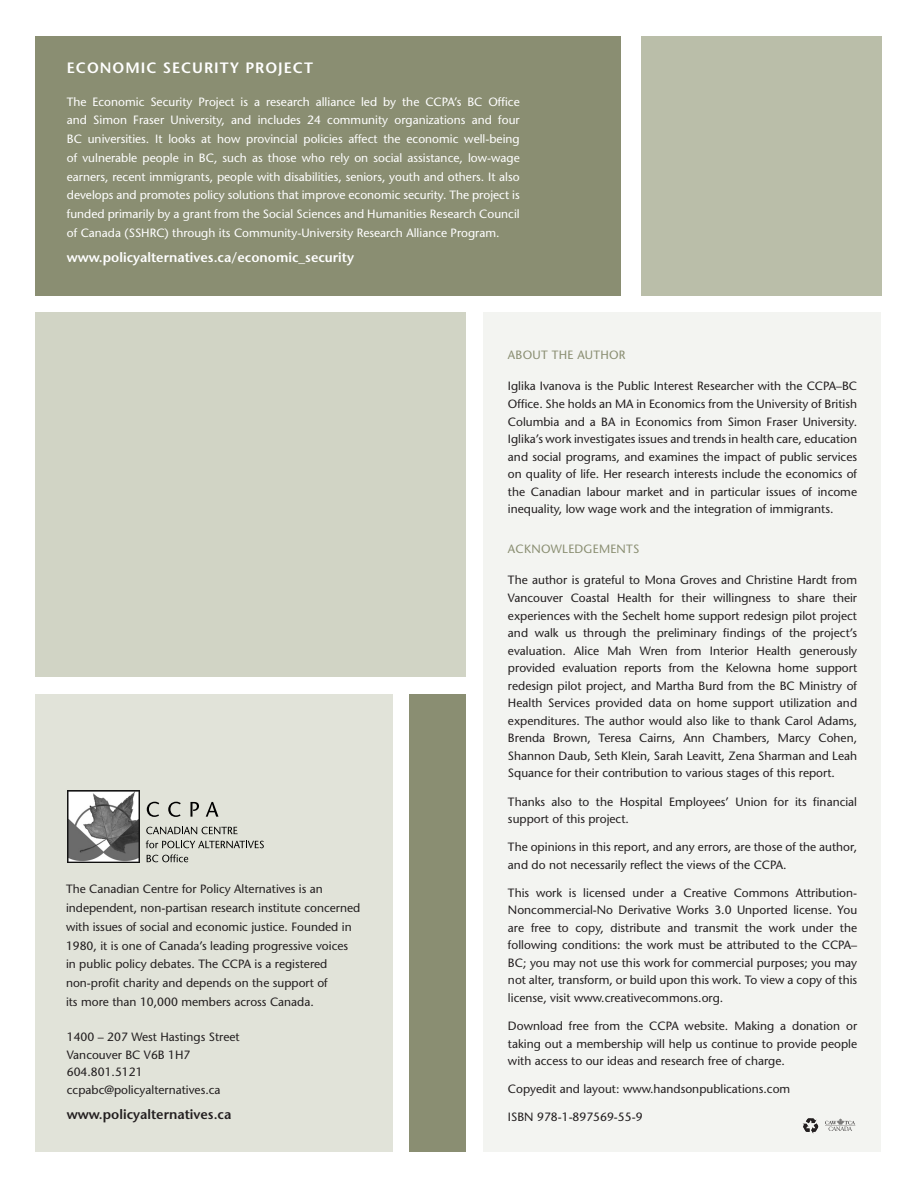
<style>
.page{position:relative;width:918px;height:1188px;background:#fff}
.page>*{position:absolute;margin:0;border:0;box-sizing:border-box;transform-origin:0 0}
.head_2__head_3{font:600 15px "Stone Sans";letter-spacing:.065em;color:#fff}
.back_page_web_addres{font:600 13.5px "Stone Sans";color:#fff}
.back_page_web_addres-2{font:600 13.5px "Stone Sans";color:#231f20}
.pub_info_body{font:12px/17.5px "Stone Sans";color:#231f20;text-align:justify}
.back_page_text{font:12px/18.8px "Stone Sans";color:#fff;text-align:justify}
.head_2__head_3-2{font:12px/18.8px "Stone Sans";color:#231f20}
.back_page_address{font:12px "Stone Sans";color:#231f20}
.pub_info_subhead{font:12px "Stone Sans";letter-spacing:.02em;color:#8a8e72}
</style>
<div class="page">
<div style="left:35px;top:694px;width:358px;height:458px;background:#e1e3d9"></div>
<svg style="left:147px;top:802px;width:12px;height:15px"></svg>
<svg style="left:168px;top:802px;width:13px;height:15px"></svg>
<svg style="left:190px;top:802px;width:9px;height:15px"></svg>
<svg style="left:206px;top:802px;width:12px;height:15px"></svg>
<svg style="left:146px;top:827px;width:92px;height:7px"></svg>
<svg style="left:146px;top:840px;width:118px;height:8px"></svg>
<svg style="left:147px;top:854px;width:41px;height:8px"></svg>
<img style="left:67px;top:790px;width:72px;height:72px">
<div style="left:35px;top:313px;width:431px;height:364px;background:#d1d4c5"></div>
<div style="left:484px;top:313px;width:397px;height:839px;background:#f3f4f1"></div>
<div style="left:35px;top:36px;width:586px;height:260px;background:#8a8e72"></div>
<div style="left:410px;top:694px;width:56px;height:458px;background:#8a8e72"></div>
<svg style="left:825px;top:1118px;width:30px;height:13px"></svg>
<svg style="left:803px;top:1118px;width:16px;height:16px"></svg>
<div style="left:641px;top:36px;width:241px;height:260px;background:#babea9"></div>
<p class="head_2__head_3" style="left:67px;top:59px;width:248px">ECONOMIC SECURITY PROJECT</p>
<p class="back_page_text" style="left:67px;top:92px;width:454px">The Economic Security Project is a research alliance led by the CCPA’s BC Office and Simon Fraser University, and includes 24 community organizations and four BC universities. It looks at how provincial policies affect the economic well-being of vulnerable people in BC, such as those who rely on social assistance, low-wage earners, recent immigrants, people with disabilities, seniors, youth and others. It also develops and promotes policy solutions that improve economic security. The project is funded primarily by a grant from the Social Sciences and Humanities Research Council of Canada (SSHRC) through its Community-University Research Alliance Program.</p>
<p class="back_page_web_addres" style="left:67px;top:249px;width:289px">www.policyalternatives.ca/economic_security</p>
<p class="head_2__head_3-2" style="left:66px;top:880px;width:296px">The Canadian Centre for Policy Alternatives is an independent, non-partisan research institute concerned with issues of social and economic justice. Founded in 1980, it is one of Canada’s leading progressive voices in public policy debates. The CCPA is a registered non-profit charity and depends on the support of<br>its more than 10,000 members across Canada.</p>
<p class="back_page_address" style="left:67px;top:1030px;width:174px">1400 – 207 West Hastings Street</p>
<p class="back_page_address" style="left:67px;top:1047px;width:125px">Vancouver BC V6B 1H7</p>
<p class="back_page_address" style="left:67px;top:1065px;width:77px">604.801.5121</p>
<p class="back_page_address" style="left:67px;top:1082px;width:155px">ccpabc@policyalternatives.ca</p>
<p class="back_page_web_addres-2" style="left:67px;top:1106px;width:166px">www.policyalternatives.ca</p>
<p class="pub_info_subhead" style="left:508px;top:348px;width:119px">ABOUT THE AUTHOR</p>
<p class="pub_info_body" style="left:508px;top:377px;width:351px">Iglika Ivanova is the Public Interest Researcher with the CCPA–BC Office. She holds an MA in Economics from the University of British Columbia and a BA in Economics from Simon Fraser University.<br>Iglika’s work investigates issues and trends in health care, education and social programs, and examines the impact of public services on quality of life. Her research interests include the economics of the Canadian labour market and in particular issues of income inequality, low wage work and the integration of immigrants.</p>
<p class="pub_info_subhead" style="left:508px;top:542px;width:133px">ACKNOWLEDGEMENTS</p>
<p class="pub_info_body" style="left:508px;top:571px;width:351px">The author is grateful to Mona Groves and Christine Hardt from Vancouver Coastal Health for their willingness to share their experiences with the Sechelt home support redesign pilot project and walk us through the preliminary findings of the project’s evaluation. Alice Mah Wren from Interior Health generously provided evaluation reports from the Kelowna home support redesign pilot project, and Martha Burd from the BC Ministry of Health Services provided data on home support utilization and expenditures. The author would also like to thank Carol Adams, Brenda Brown, Teresa Cairns, Ann Chambers, Marcy Cohen, Shannon Daub, Seth Klein, Sarah Leavitt, Zena Sharman and Leah Squance for their contribution to various stages of this report.</p>
<p class="pub_info_body" style="left:508px;top:792px;width:351px">Thanks also to the Hospital Employees’ Union for its financial support of this project.</p>
<p class="pub_info_body" style="left:508px;top:838px;width:351px">The opinions in this report, and any errors, are those of the author, and do not necessarily reflect the views of the CCPA.</p>
<p class="pub_info_body" style="left:508px;top:884px;width:351px">This work is licensed under a Creative Commons Attribution-Noncommercial-No Derivative Works 3.0 Unported license. You are free to copy, distribute and transmit the work under the following conditions: the work must be attributed to the CCPA– BC; you may not use this work for commercial purposes; you may not alter, transform, or build upon this work. To view a copy of this license, visit www.creativecommons.org.</p>
<p class="pub_info_body" style="left:508px;top:1017px;width:351px">Download free from the CCPA website. Making a donation or taking out a membership will help us continue to provide people with access to our ideas and research free of charge.</p>
<p class="pub_info_body" style="left:508px;top:1080px;width:284px">Copyedit and layout: www.handsonpublications.com</p>
<p class="pub_info_body" style="left:508px;top:1108px;width:136px">ISBN 978-1-897569-55-9</p>
</div>
